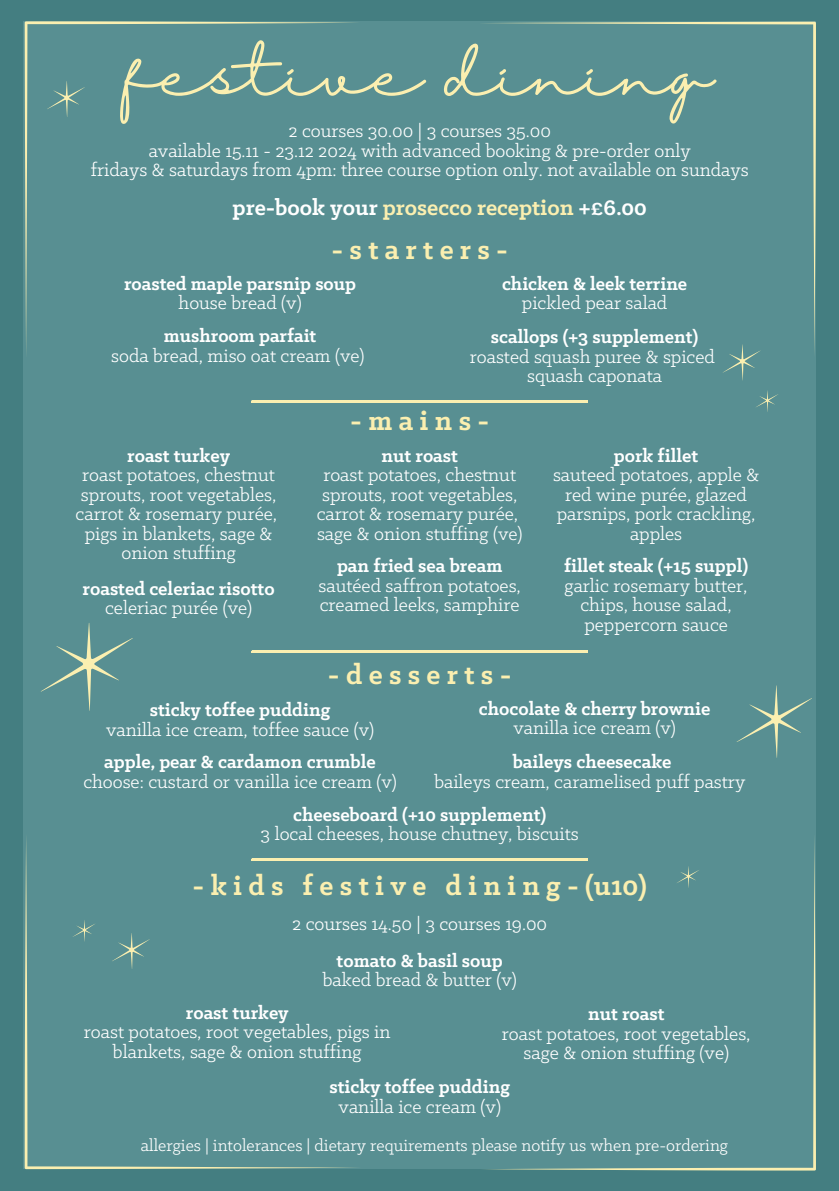
<style>
.page{position:relative;width:839px;height:1191px;background:#fff}
.page>*{position:absolute;margin:0;border:0;box-sizing:border-box;transform-origin:0 0}
.t1{font:60px "Halimun";color:#fbefb0}
.t2{font:700 30px "Klinic Slab";letter-spacing:.21em;color:#fbefb0}
.t3{font:700 24px "Klinic Slab";color:#fff}
.t4{font:20px/19.6px "Klinic Slab";color:#fff;text-align:center}
.t5{font:700 20px/19.6px "Klinic Slab";color:#fff;text-align:center}
.t6{font:18px "Klinic Slab";color:#fff}
.s1{color:#fbefb0}
.s2{font-weight:400}
.s3{font-weight:700}
</style>
<div class="page">
<div style="left:0;top:0;width:838px;height:1191px;background:#447e81"></div>
<div style="left:24px;top:21px;width:792px;height:1148px;background:#588f92"></div>
<svg style="left:41px;top:623px;width:91px;height:88px"></svg>
<svg style="left:736px;top:685px;width:75px;height:73px"></svg>
<svg style="left:252px;top:401px;width:335px;height:1px"></svg>
<svg style="left:252px;top:651px;width:335px;height:1px"></svg>
<svg style="left:360px;top:859px;width:120px;height:1px"></svg>
<svg style="left:723px;top:357px;width:32px;height:23px"></svg>
<svg style="left:756px;top:390px;width:22px;height:22px"></svg>
<svg style="left:25px;top:21px;width:331px;height:331px"></svg>
<svg style="left:485px;top:22px;width:331px;height:335px"></svg>
<svg style="left:25px;top:838px;width:335px;height:331px"></svg>
<svg style="left:480px;top:840px;width:335px;height:331px"></svg>
<p class="t1" style="left:126px;top:40px;width:589px">festive dining</p>
<p class="t4" style="left:91px;top:123px;width:659px">2 courses 30.00 | 3 courses 35.00<br>available 15.11 - 23.12 2024 with advanced booking &amp; pre-order only<br>fridays &amp; saturdays from 4pm: three course option only. not available on sundays</p>
<h4 class="t3" style="left:232px;top:197px;width:416px">pre-book your <span class="s1">prosecco reception</span> +£6.00</h4>
<h4 class="t2" style="left:331px;top:237px;width:178px">-starters-</h4>
<p class="t5" style="left:124px;top:275px;width:233px">roasted maple parsnip soup <span class="s2">house bread (v)</span></p>
<h4 class="t5" style="left:502px;top:275px;width:187px">chicken &amp; leek terrine <span class="s2">pickled pear salad</span></h4>
<h4 class="t4" style="left:111px;top:327px;width:254px"><span class="s3">mushroom parfait<br></span>soda bread, miso oat cream (ve)</h4>
<h4 class="t4" style="left:470px;top:328px;width:246px"><span class="s3">scallops (+3 supplement) </span>roasted squash puree &amp; spiced squash caponata</h4>
<h2 class="t4" style="left:76px;top:447px;width:203px"><span class="s3">roast turkey<br></span>roast potatoes, chestnut sprouts, root vegetables, carrot &amp; rosemary purée, pigs in blankets, sage &amp; onion stuffing</h2>
<h2 class="t5" style="left:83px;top:580px;width:193px">roasted celeriac risotto <span class="s2">celeriac purée (ve)</span></h2>
<h4 class="t2" style="left:350px;top:408px;width:140px">-mains-</h4>
<p class="t4" style="left:317px;top:447px;width:207px"><span class="s3">nut roast<br></span>roast potatoes, chestnut sprouts, root vegetables, carrot &amp; rosemary purée, sage &amp; onion stuffing (ve)</p>
<h4 class="t4" style="left:318px;top:558px;width:204px"><span class="s3">pan fried sea bream </span>sautéed saffron potatoes, creamed leeks, samphire</h4>
<h4 class="t4" style="left:553px;top:447px;width:208px"><span class="s3">pork fillet<br></span>sauteed potatoes, apple &amp; red wine purée, glazed parsnips, pork crackling, apples</h4>
<p class="t4" style="left:564px;top:558px;width:186px"><span class="s3">fillet steak (+15 suppl) </span>garlic rosemary butter, chips, house salad, peppercorn sauce</p>
<p class="t2" style="left:328px;top:662px;width:185px">-desserts-</p>
<h4 class="t5" style="left:479px;top:700px;width:233px">chocolate &amp; cherry brownie <span class="s2">vanilla ice cream (v)</span></h4>
<h4 class="t4" style="left:106px;top:702px;width:270px"><span class="s3">sticky toffee pudding<br></span>vanilla ice cream, toffee sauce (v)</h4>
<h4 class="t4" style="left:83px;top:754px;width:315px"><span class="s3">apple, pear &amp; cardamon crumble </span>choose: custard or vanilla ice cream (v)</h4>
<h3 class="t4" style="left:434px;top:754px;width:312px"><span class="s3">baileys cheesecake<br></span>baileys cream, caramelised puff pastry</h3>
<h1 class="t4" style="left:260px;top:806px;width:320px"><span class="s3">cheeseboard (+10 supplement)<br></span>3 local cheeses, house chutney, biscuits</h1>
<p class="t2" style="left:192px;top:873px;width:456px">-kids festive dining-(u10)</p>
<p class="t4" style="left:292px;top:915px;width:256px">2 courses 14.50 | 3 courses 19.00</p>
<h2 class="t4" style="left:322px;top:952px;width:196px"><span class="s3">tomato &amp; basil soup </span>baked bread &amp; butter (v)</h2>
<p class="t4" style="left:84px;top:1004px;width:308px"><span class="s3">roast turkey<br></span>roast potatoes, root vegetables, pigs in blankets, sage &amp; onion stuffing</p>
<h4 class="t4" style="left:502px;top:1005px;width:250px"><span class="s3">nut roast<br></span>roast potatoes, root vegetables, sage &amp; onion stuffing (ve)</h4>
<h4 class="t5" style="left:329px;top:1079px;width:182px">sticky toffee pudding <span class="s2">vanilla ice cream (v)</span></h4>
<h4 class="t6" style="left:141px;top:1137px;width:588px">allergies | intolerances | dietary requirements please notify us when pre-ordering</h4>
</div>
